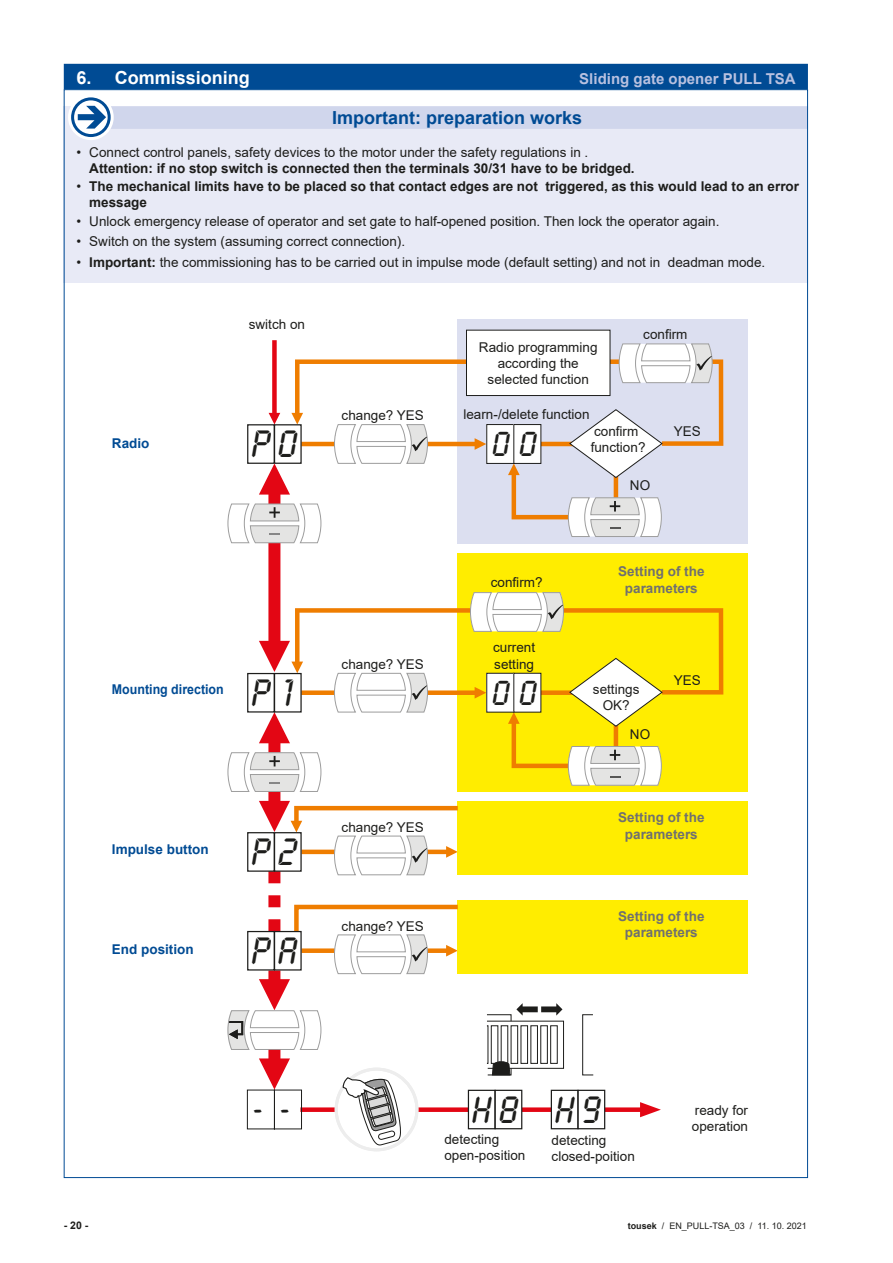
<style>
.page{position:relative;width:893px;height:1263px;background:#fff}
.page>*{position:absolute;margin:0;border:0;box-sizing:border-box;transform-origin:0 0}
.t1{font:39.45px "Lcd D";letter-spacing:.19em;color:#1d1d1b}
.t2{font:36px "Lcd D";color:#1d1d1b}
.t3{font:700 18px "Arial";color:#004b94}
.t4{font:700 18px "Arial";color:#fff}
.t5{font:700 15px "Arial";color:#b9c1e0}
.t6{font:13.5px/16.2px "Arial";color:#1d1d1b}
.t7{font:700 13.5px/16.2px "Arial";color:#1d1d1b}
.t8{font:700 13.5px/16.2px "Arial";color:#70706f;text-align:center}
.t9{font:700 13.5px "Arial";color:#004b94}
.t10{font:700 13.5px "Arial";color:#004b94;scale:.92 1}
.t11{font:700 10.5px "Arial";color:#1d1d1b}
.t12{font:9px "Arial";color:#1d1d1b}
.s1{font-weight:400}
.s2{font-weight:700}
</style>
<div class="page">
<div style="left:64px;top:106px;width:744px;height:177px;background:#e8eaf6"></div>
<div style="left:85px;top:106px;width:723px;height:23px;background:#d0d6ec"></div>
<svg style="left:70px;top:96px;width:42px;height:43px"></svg>
<div style="left:68px;top:94px;width:46px;height:46px;border:3px solid #fff;border-radius:50%"></div>
<div style="left:71px;top:97px;width:40px;height:40px;border:3px solid #004b94;border-radius:50%"></div>
<svg style="left:78px;top:106px;width:28px;height:23px"></svg>
<div style="left:64px;top:64px;width:744px;height:25px;background:#004b94"></div>
<div style="left:458px;top:319px;width:290px;height:224px;background:#dcdff0"></div>
<div style="left:458px;top:801px;width:290px;height:74px;background:#ffed00"></div>
<div style="left:458px;top:900px;width:290px;height:74px;background:#ffed00"></div>
<div style="left:466px;top:330px;width:144px;height:65px;background:#fff"></div>
<div style="left:458px;top:554px;width:290px;height:238px;background:#ffed00"></div>
<svg style="left:227px;top:340px;width:496px;height:805px"></svg>
<h3 class="t4" style="left:77px;top:65px;width:175px">6. Commissioning</h3>
<p class="t5" style="left:579px;top:68px;width:218px">Sliding gate opener PULL TSA</p>
<h3 class="t3" style="left:332px;top:105px;width:252px">Important: preparation works</h3>
<p class="t6" style="left:77px;top:144px;width:513px">• Connect control panels, safety devices to the motor under the safety regulations in .</p>
<p class="t7" style="left:89px;top:160px;width:547px">Attention: if no stop switch is connected then the terminals 30/31 have to be bridged.</p>
<p class="t7" style="left:89px;top:178px;width:711px;text-indent:-13px"><span class="s1">•</span> The mechanical limits have to be placed so that contact edges are not triggered, as this would lead to an error message</p>
<p class="t6" style="left:77px;top:213px;width:644px">• Unlock emergency release of operator and set gate to half-opened position. Then lock the operator again.</p>
<p class="t6" style="left:77px;top:233px;width:330px">• Switch on the system (assuming correct connection).</p>
<p class="t6" style="left:77px;top:254px;width:690px">• <span class="s2">Important:</span> the commissioning has to be carried out in impulse mode (default setting) and not in deadman mode.</p>
<p class="t9" style="left:112px;top:434px;width:39px">Radio</p>
<p class="t6" style="left:249px;top:316px;width:58px">switch on</p>
<h1 class="t1" style="left:250px;top:424px;width:47px">P0</h1>
<p class="t6" style="left:342px;top:407px;width:84px">change? YES</p>
<p class="t10" style="left:112px;top:680px;width:123px">Mounting direction</p>
<h1 class="t1" style="left:250px;top:673px;width:43px">P 1</h1>
<p class="t6" style="left:342px;top:656px;width:84px">change? YES</p>
<p class="t9" style="left:112px;top:840px;width:98px">Impulse button</p>
<p class="t9" style="left:112px;top:940px;width:83px">End position</p>
<h1 class="t1" style="left:250px;top:832px;width:47px">P2</h1>
<h1 class="t1" style="left:250px;top:931px;width:47px">PA</h1>
<p class="t6" style="left:342px;top:819px;width:84px">change? YES</p>
<p class="t6" style="left:342px;top:918px;width:84px">change? YES</p>
<p class="t6" style="left:479px;top:339px;width:120px;text-align:center">Radio programming according the selected function</p>
<p class="t6" style="left:463px;top:406px;width:128px">learn-/delete function</p>
<p class="t6" style="left:643px;top:326px;width:46px">confirm</p>
<h2 class="t2" style="left:491px;top:426px;width:46px">0 0</h2>
<p class="t6" style="left:491px;top:574px;width:53px">confirm?</p>
<p class="t6" style="left:493px;top:639px;width:44px">current setting</p>
<h2 class="t2" style="left:491px;top:675px;width:46px">0 0</h2>
<p class="t6" style="left:591px;top:423px;width:56px">confirm function?</p>
<p class="t6" style="left:630px;top:477px;width:22px">NO</p>
<p class="t6" style="left:674px;top:423px;width:29px">YES</p>
<p class="t8" style="left:618px;top:564px;width:88px">Setting of the parameters</p>
<p class="t6" style="left:593px;top:681px;width:48px;text-align:center">settings<br>OK?</p>
<p class="t6" style="left:630px;top:726px;width:22px">NO</p>
<p class="t6" style="left:674px;top:672px;width:29px">YES</p>
<p class="t8" style="left:618px;top:810px;width:88px">Setting of the parameters</p>
<p class="t8" style="left:618px;top:908px;width:88px">Setting of the parameters</p>
<h2 class="t2" style="left:251px;top:1091px;width:38px">- -</h2>
<h1 class="t1" style="left:470px;top:1090px;width:130px">H8 H9</h1>
<p class="t6" style="left:552px;top:1132px;width:85px">detecting closed-poition</p>
<p class="t6" style="left:444px;top:1131px;width:83px">detecting open-position</p>
<p class="t6" style="left:692px;top:1102px;width:58px">ready for operation</p>
<p class="t11" style="left:64px;top:1218px;width:26px">- 20 -</p>
<p class="t12" style="left:628px;top:1219px;width:180px"><span class="s2">tousek</span> / EN_PULL-TSA_03 / 11. 10. 2021</p>
</div>
